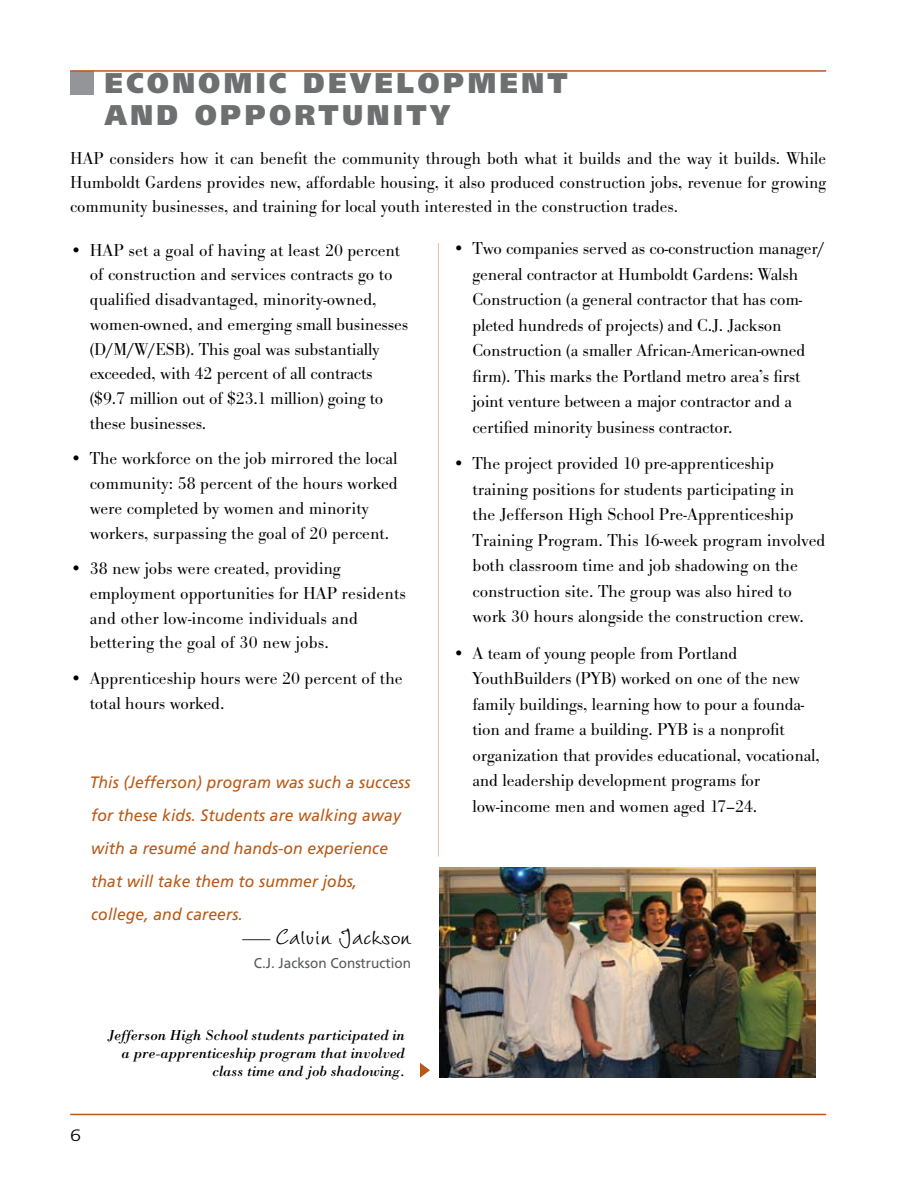
<style>
.page{position:relative;width:918px;height:1188px;background:#fff}
.page>*{position:absolute;margin:0;border:0;box-sizing:border-box;transform-origin:0 0}
.t1{font:31.5px "Wiesbaden Swing";color:#000;scale:1.2 1}
.t2{font:900 28.5px/31.5px "Frutiger LT Std";letter-spacing:.135em;color:#6d6f71;scale:.93 1}
.t3{font:300 18px/25.5px "Bodoni Antiqua T";color:#000}
.t4{font:italic 16.5px/33px "Frutiger LT Std";letter-spacing:.01em;color:#b95915;scale:.95 1}
.t5{font:300 16.5px "Frutiger LT Std";color:#000;scale:1.2 1}
.t6{font:italic 15px/18px "Bodoni";color:#000;text-align:right}
.t7{font:14.25px "Frutiger LT Std";color:#58595b;scale:.95 1}
</style>
<div class="page">
<hr style="left:70px;top:1114px;width:756px;height:1px;background:#b95915">
<hr style="left:438px;top:243px;width:1px;height:613px;background:#e3bda1">
<div style="left:70px;top:72px;width:23px;height:23px;background:#939598"></div>
<hr style="left:70px;top:70px;width:756px;height:2px;background:#b95915">
<img style="left:440px;top:867px;width:376px;height:210px">
<svg style="left:420px;top:1063px;width:10px;height:15px"></svg>
<h2 class="t2" style="left:105px;top:67px;width:499px">ECONOMIC DEVELOPMENT<br>AND OPPORTUNITY</h2>
<p class="t3" style="left:70px;top:146px;width:758px;line-height:24px;text-align:justify">HAP considers how it can benefit the community through both what it builds and the way it builds. While Humboldt Gardens provides new, affordable housing, it also produced construction jobs, revenue for growing community businesses, and training for local youth interested in the construction trades.</p>
<p class="t3" style="left:90px;top:238px;width:320px;line-height:24.8px;text-indent:-19px">• HAP set a goal of having at least 20 percent of construction and services contracts go to qualified disadvantaged, minority-owned, women-owned, and emerging small businesses (D/M/W/ESB). This goal was substantially exceeded, with 42 percent of all contracts ($9.7 million out of $23.1 million) going to these businesses.</p>
<p class="t3" style="left:90px;top:446px;width:310px;line-height:24.8px;text-indent:-19px">• The workforce on the job mirrored the local community: 58 percent of the hours worked were completed by women and minority workers, surpassing the goal of 20 percent.</p>
<p class="t3" style="left:90px;top:556px;width:318px;line-height:24.8px;text-indent:-19px">• 38 new jobs were created, providing employment opportunities for HAP residents and other low-income individuals and bettering the goal of 30 new jobs.</p>
<p class="t3" style="left:90px;top:666px;width:315px;line-height:24.8px;text-indent:-19px">• Apprenticeship hours were 20 percent of the total hours worked.</p>
<p class="t4" style="left:90px;top:765px;width:339px">This (Jefferson) program was such a success for these kids. Students are walking away with a resumé and hands-on experience that will take them to summer jobs, college, and careers.</p>
<h1 class="t1" style="left:237px;top:919px;width:146px">—Calvin Jackson</h1>
<p class="t7" style="left:254px;top:954px;width:167px">C.J. Jackson Construction</p>
<p class="t5" style="left:70px;top:1126px;width:11px">6</p>
<p class="t6" style="left:107px;top:1025px;width:299px">Jefferson High School students participated in a pre-apprenticeship program that involved class time and job shadowing.</p>
<p class="t3" style="left:472px;top:236px;width:354px;text-indent:-19px">• Two companies served as co-construction manager/ general contractor at Humboldt Gardens: Walsh Construction (a general contractor that has com&shy;pleted hundreds of projects) and C.J. Jackson Construction (a smaller African-American-owned firm). This marks the Portland metro area’s first joint venture between a major contractor and a certified minority business contractor.</p>
<p class="t3" style="left:472px;top:451px;width:354px;text-indent:-19px">• The project provided 10 pre-apprenticeship training positions for students participating in<br>the Jefferson High School Pre-Apprenticeship Training Program. This 16-week program involved both classroom time and job shadowing on the construction site. The group was also hired to work 30 hours alongside the construction crew.</p>
<p class="t3" style="left:472px;top:640px;width:349px;text-indent:-19px">• A team of young people from Portland YouthBuilders (PYB) worked on one of the new family buildings, learning how to pour a founda&shy;tion and frame a building. PYB is a nonprofit organization that provides educational, vocational, and leadership development programs for low-income men and women aged 17–24.</p>
</div>
